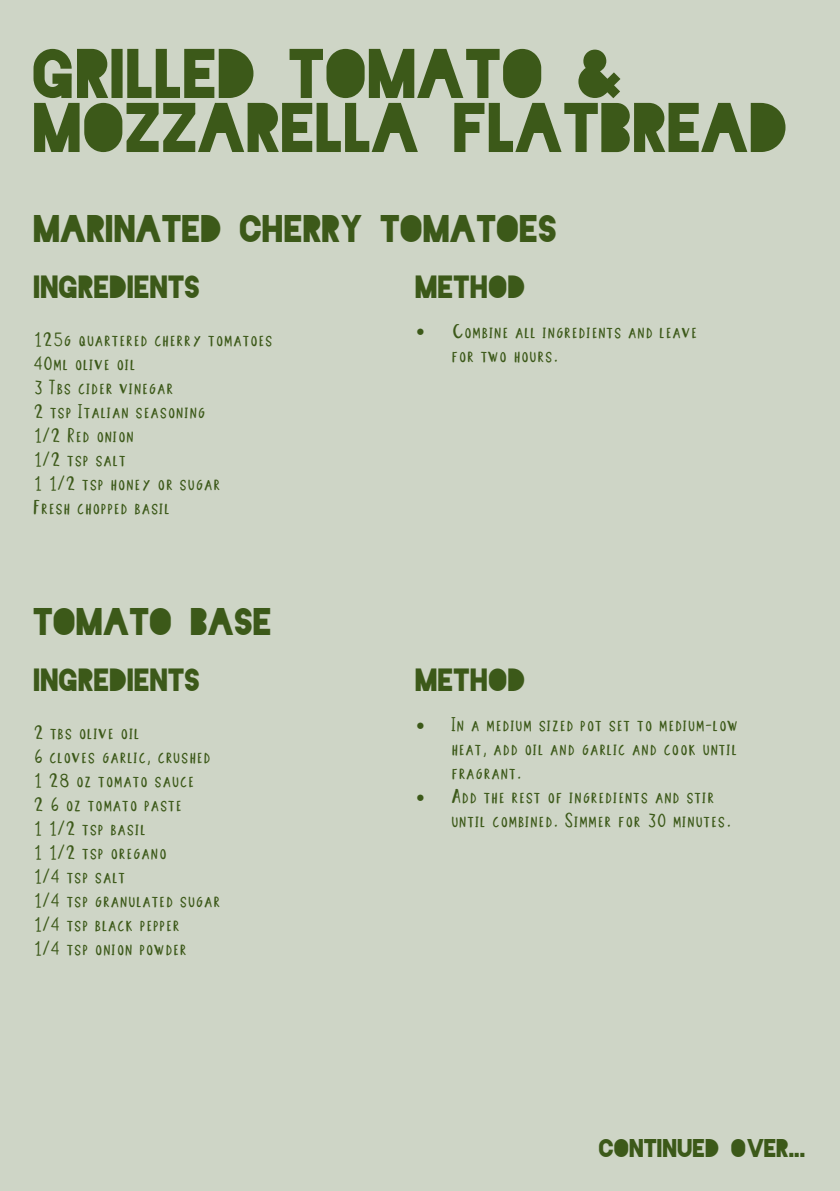
<style>
.page{position:relative;width:840px;height:1191px;background:#fff}
.page>*{position:absolute;margin:0;border:0;box-sizing:border-box;transform-origin:0 0}
.t1{font:66px/54px "Blackout Midnight";color:#3c5919}
.t2{font:36px "Blackout Midnight";color:#3c5919}
.t3{font:30px "Blackout Midnight";color:#3c5919}
.t4{font:24px "Blackout Midnight";color:#3c5919}
.t5{font:24px "Minion Pro";color:#3c5919}
.t6{font:20px/24px "Whit";color:#3c5919}
</style>
<div class="page">
<div style="left:0;top:0;width:839px;height:1191px;background:#ced5c6"></div>
<h1 class="t1" style="left:34px;top:48px;width:756px">GRILLED TOMATO &amp;<br>MOZZARELLA FLATBREAD</h1>
<h2 class="t2" style="left:34px;top:213px;width:525px">MARINATED CHERRY TOMATOES</h2>
<h3 class="t3" style="left:34px;top:274px;width:168px">INGREDIENTS</h3>
<p class="t6" style="left:34px;top:328px;width:241px">125g quartered cherry tomatoes<br>40ml olive oil<br>3 Tbs cider vinegar<br>2 tsp Italian seasoning<br>1/2 Red onion<br>1/2 tsp salt<br>1 1/2 tsp honey or sugar<br>Fresh chopped basil</p>
<h2 class="t2" style="left:34px;top:606px;width:240px">TOMATO BASE</h2>
<h3 class="t3" style="left:34px;top:667px;width:168px">INGREDIENTS</h3>
<p class="t6" style="left:34px;top:721px;width:189px">2 tbs olive oil<br>6 cloves garlic, crushed<br>1 28 oz tomato sauce<br>2 6 oz tomato paste<br>1 1/2 tsp basil<br>1 1/2 tsp oregano<br>1/4 tsp salt<br>1/4 tsp granulated sugar<br>1/4 tsp black pepper<br>1/4 tsp onion powder</p>
<h3 class="t3" style="left:415px;top:274px;width:112px">METHOD</h3>
<p class="t5" style="left:415px;top:314px;width:11px">•</p>
<p class="t6" style="left:451px;top:320px;width:248px">Combine all ingredients and leave for two hours.</p>
<h3 class="t3" style="left:415px;top:667px;width:112px">METHOD</h3>
<p class="t5" style="left:415px;top:707px;width:11px">•</p>
<p class="t5" style="left:415px;top:779px;width:11px">•</p>
<p class="t6" style="left:451px;top:713px;width:288px">In a medium sized pot set to medium-low heat, add oil and garlic and cook until fragrant.<br>Add the rest of ingredients and stir until combined. Simmer for 30 minutes.</p>
<p class="t4" style="left:599px;top:1138px;width:208px">CONTINUED OVER...</p>
</div>
